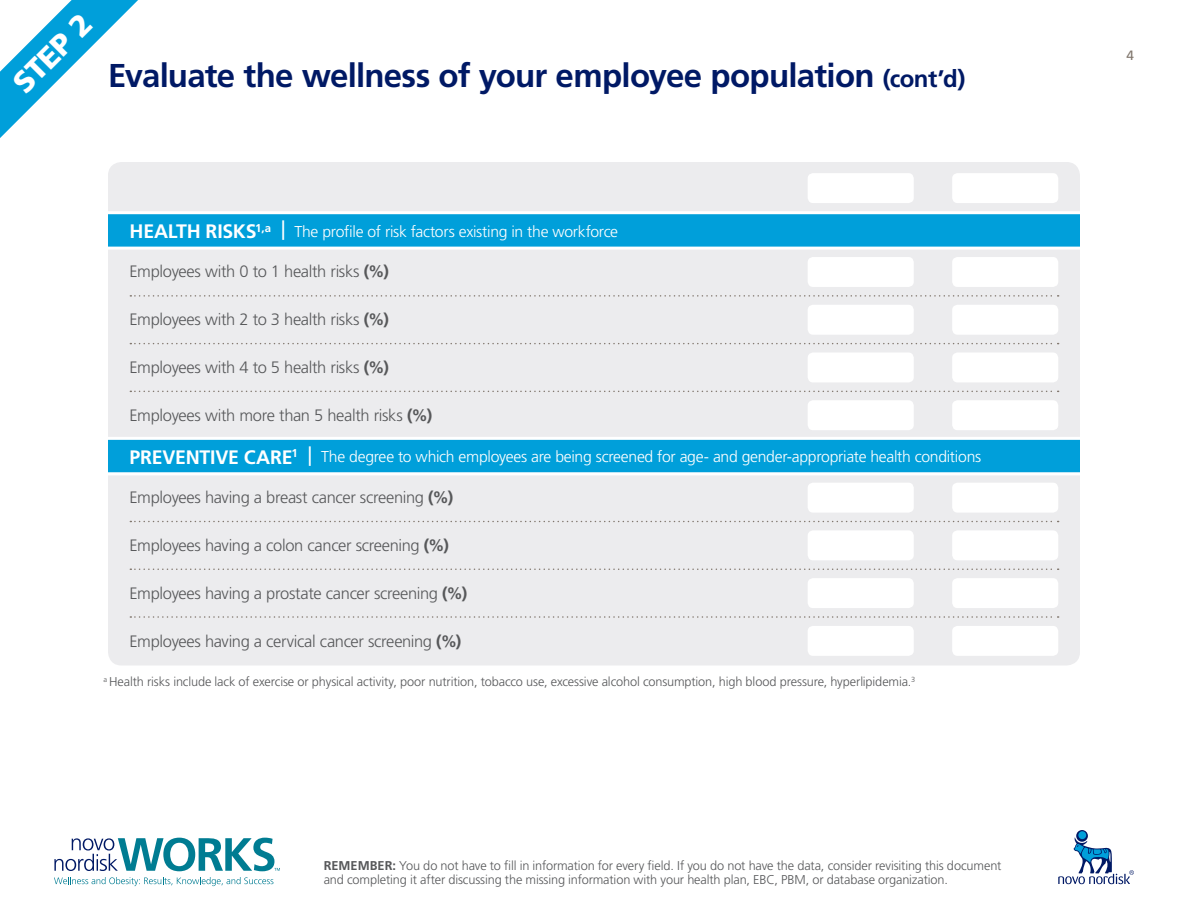
<style>
.page{position:relative;width:1188px;height:918px;background:#fff}
.page>*{position:absolute;margin:0;border:0;box-sizing:border-box;transform-origin:0 0}
.t1{font:700 33px "Frutiger LT Std";letter-spacing:-.02em;color:#001965}
.t2{font:900 30px "Frutiger LT Std";color:#fff}
.t3{font:300 16.5px "Frutiger LT Std";letter-spacing:-.02em;color:#57585a}
.t4{font:300 15.75px "Frutiger LT Std";letter-spacing:-.02em;color:#fff}
.t5{font:13.5px "Frutiger LT Std";color:#82786f}
.t6{font:300 12.75px/14.2px "Frutiger LT Std";letter-spacing:-.01em;color:#57585a}
.s1{font-size:24px}
.s2{font-weight:700;font-size:19.5px}
.s3{font-weight:400;font-size:19.5px}
.s4{font-weight:700}
</style>
<div class="page">
<svg style="left:1076px;top:830px;width:12px;height:12px"></svg>
<div style="left:1078px;top:831px;width:8px;height:8px;background:#009fda;border-radius:50%"></div>
<svg style="left:1058px;top:837px;width:76px;height:47px"></svg>
<svg style="left:54px;top:877px;width:219px;height:9px"></svg>
<svg style="left:54px;top:838px;width:226px;height:33px"></svg>
<div style="left:108px;top:250px;width:972px;height:190px;background:#ececee"></div>
<div style="left:108px;top:477px;width:972px;height:188px;background:#ececee"></div>
<svg style="left:0;top:0;width:138px;height:138px"></svg>
<svg style="left:130px;top:295px;width:929px;height:2px"></svg>
<svg style="left:130px;top:521px;width:929px;height:1px"></svg>
<svg style="left:130px;top:343px;width:929px;height:1px"></svg>
<svg style="left:130px;top:569px;width:929px;height:1px"></svg>
<svg style="left:130px;top:391px;width:929px;height:1px"></svg>
<svg style="left:130px;top:616px;width:929px;height:2px;background:#d8d6d6"></svg>
<div style="left:808px;top:257px;width:106px;height:30px;background:#fff;border-radius:5px"></div>
<div style="left:952px;top:257px;width:106px;height:30px;background:#fff;border-radius:5px"></div>
<div style="left:808px;top:483px;width:106px;height:30px;background:#fff;border-radius:5px"></div>
<div style="left:952px;top:483px;width:106px;height:30px;background:#fff;border-radius:5px"></div>
<div style="left:808px;top:305px;width:106px;height:30px;background:#fff;border-radius:5px"></div>
<div style="left:952px;top:305px;width:106px;height:30px;background:#fff;border-radius:5px"></div>
<div style="left:808px;top:530px;width:106px;height:30px;background:#fff;border-radius:5px"></div>
<div style="left:952px;top:530px;width:106px;height:30px;background:#fff;border-radius:5px"></div>
<div style="left:808px;top:353px;width:106px;height:29px;background:#fff;border-radius:5px"></div>
<div style="left:952px;top:353px;width:106px;height:29px;background:#fff;border-radius:5px"></div>
<div style="left:808px;top:578px;width:106px;height:30px;background:#fff;border-radius:5px"></div>
<div style="left:952px;top:578px;width:106px;height:30px;background:#fff;border-radius:5px"></div>
<div style="left:808px;top:400px;width:106px;height:30px;background:#fff;border-radius:5px"></div>
<div style="left:952px;top:400px;width:106px;height:30px;background:#fff;border-radius:5px"></div>
<div style="left:808px;top:626px;width:106px;height:30px;background:#fff;border-radius:5px"></div>
<div style="left:952px;top:626px;width:106px;height:30px;background:#fff;border-radius:5px"></div>
<svg style="left:108px;top:437px;width:972px;height:40px;background:#2fb0e0"></svg>
<div style="left:108px;top:162px;width:972px;height:48px;background:#ececee"></div>
<svg style="left:108px;top:210px;width:972px;height:37px;background:#1faade"></svg>
<div style="left:808px;top:173px;width:106px;height:30px;background:#fff;border-radius:5px"></div>
<div style="left:952px;top:173px;width:106px;height:30px;background:#fff;border-radius:5px"></div>
<p class="t2" style="left:5px;top:74px;width:99px;rotate:-45deg">STEP 2</p>
<p class="t1" style="left:108px;top:56px;width:859px">Evaluate the wellness of your employee population <span class="s1">(cont’d)</span></p>
<p class="t4" style="left:130px;top:222px;width:490px"><span class="s2">HEALTH RISKS</span><sup>1,a</sup> <span class="s3">|</span> The profile of risk factors existing in the workforce</p>
<p class="t3" style="left:130px;top:262px;width:261px">Employees with 0 to 1 health risks <span class="s4">(%)</span></p>
<p class="t3" style="left:130px;top:310px;width:261px">Employees with 2 to 3 health risks <span class="s4">(%)</span></p>
<p class="t3" style="left:130px;top:358px;width:261px">Employees with 4 to 5 health risks <span class="s4">(%)</span></p>
<p class="t3" style="left:130px;top:406px;width:304px">Employees with more than 5 health risks <span class="s4">(%)</span></p>
<p class="t4" style="left:130px;top:448px;width:853px"><span class="s2">PREVENTIVE CARE</span><sup>1</sup> <span class="s3">|</span> The degree to which employees are being screened for age- and gender-appropriate health conditions</p>
<p class="t3" style="left:130px;top:488px;width:325px">Employees having a breast cancer screening <span class="s4">(%)</span></p>
<p class="t3" style="left:130px;top:536px;width:321px">Employees having a colon cancer screening <span class="s4">(%)</span></p>
<p class="t3" style="left:130px;top:584px;width:339px">Employees having a prostate cancer screening <span class="s4">(%)</span></p>
<p class="t3" style="left:130px;top:632px;width:333px">Employees having a cervical cancer screening <span class="s4">(%)</span></p>
<p class="t6" style="left:104px;top:674px;width:813px"><sup>a</sup> Health risks include lack of exercise or physical activity, poor nutrition, tobacco use, excessive alcohol consumption, high blood pressure, hyperlipidemia.<sup>3</sup></p>
<p class="t6" style="left:324px;top:859px;width:679px"><span class="s4">REMEMBER:</span> You do not have to fill in information for every field. If you do not have the data, consider revisiting this document and completing it after discussing the missing information with your health plan, EBC, PBM, or database organization.</p>
<p class="t5" style="left:1126px;top:47px;width:9px">4</p>
</div>
